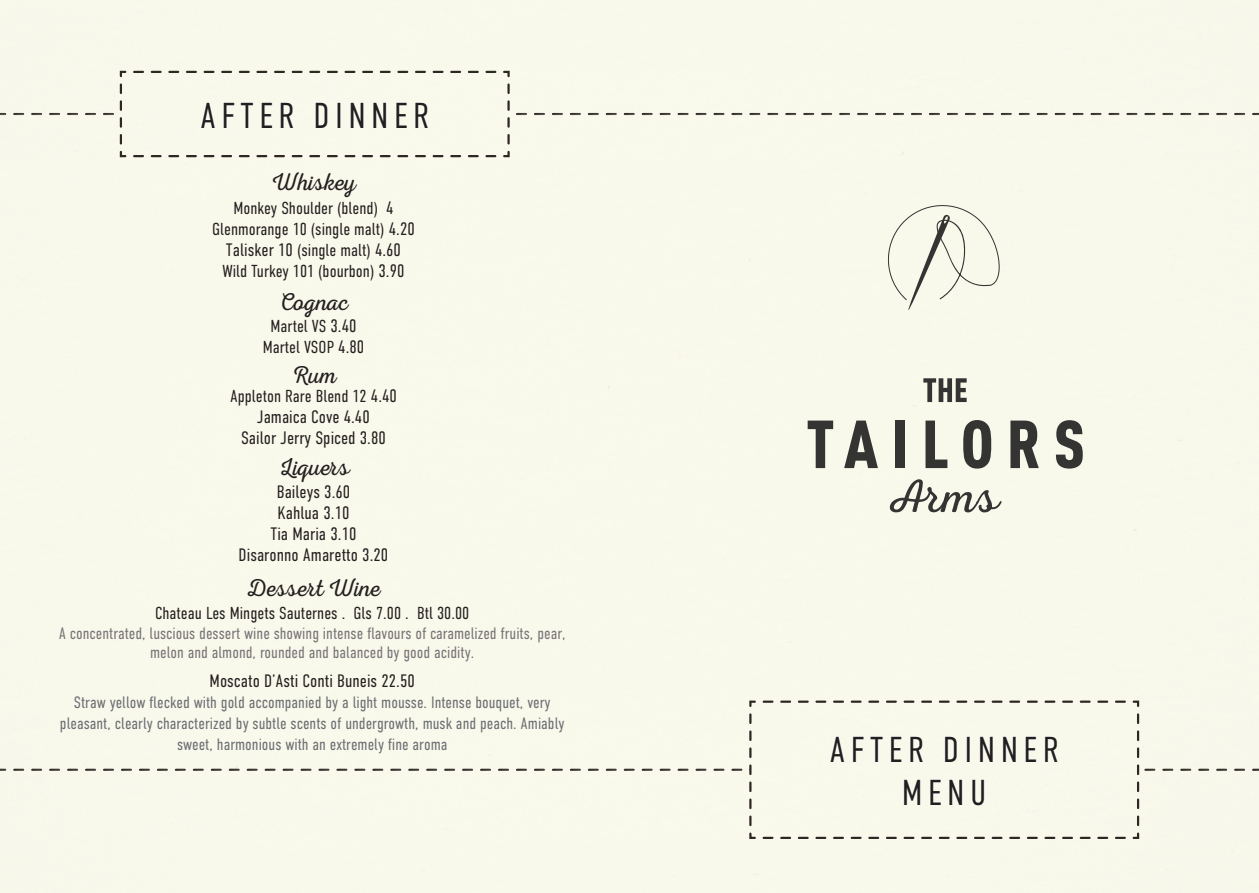
<style>
.page{position:relative;width:1259px;height:893px;background:#fbfdee}
.page>*{position:absolute;margin:0;border:0;box-sizing:border-box;transform-origin:0 0}
.t1{font:300 36px/43.2px "DIN Condensed";letter-spacing:.15em;color:#241f1f;text-align:center}
.t2{font:24.45px "Nexa Rust Script L 0";letter-spacing:.005em;color:#241f1f}
.t3{font:300 18px/21px "DIN Condensed";color:#241f1f;text-align:center}
.t4{font:300 17.4px/21px "DIN Condensed";color:#241f1f;text-align:center}
.t5{font:300 16.5px/21px "DIN Condensed";color:#6c6e72;text-align:center}
.t6{font:300 16.5px/19.8px "DIN Condensed";color:#787376;text-align:center}
.s1{font-size:18px}
.s2{font-size:17.4px}
</style>
<div class="page">
<svg style="left:887px;top:205px;width:113px;height:105px"></svg>
<svg style="left:807px;top:421px;width:26px;height:47px"></svg>
<svg style="left:844px;top:421px;width:34px;height:47px"></svg>
<div style="left:895px;top:421px;width:10px;height:47px;background:#343433"></div>
<svg style="left:925px;top:421px;width:22px;height:47px"></svg>
<svg style="left:963px;top:420px;width:28px;height:49px"></svg>
<svg style="left:1010px;top:421px;width:28px;height:47px"></svg>
<svg style="left:1056px;top:420px;width:26px;height:49px"></svg>
<svg style="left:890px;top:479px;width:111px;height:33px"></svg>
<svg style="left:923px;top:378px;width:43px;height:24px"></svg>
<svg style="left:0;top:746px;width:1259px;height:46px"></svg>
<svg style="left:748px;top:700px;width:392px;height:140px"></svg>
<div style="left:829px;top:734px;width:230px;height:71px;background:#f8f9eb"></div>
<svg style="left:0;top:70px;width:1259px;height:88px"></svg>
<div style="left:174px;top:100px;width:281px;height:28px;background:#f8f9eb"></div>
<h1 class="t1" style="left:200px;top:94px;width:231px">AFTER DINNER</h1>
<h2 class="t2" style="left:273px;top:169px;width:85px">Whiskey</h2>
<p class="t4" style="left:212px;top:197px;width:204px">Monkey Shoulder (blend) <span class="s1">4<br></span>Glenmorange 10 (single malt) <span class="s1">4.20</span></p>
<p class="t3" style="left:226px;top:239px;width:176px">Talisker 10 <span class="s2">(single malt)</span> 4.60</p>
<p class="t4" style="left:222px;top:260px;width:184px">Wild Turkey 101 (bourbon) <span class="s1">3.90</span></p>
<p class="t4" style="left:263px;top:316px;width:103px">Martel VS <span class="s1">3.40<br></span>Martel VSOP <span class="s1">4.80</span></p>
<p class="t4" style="left:230px;top:386px;width:168px">Appleton Rare Blend 12 <span class="s1">4.40</span></p>
<p class="t3" style="left:241px;top:407px;width:146px">Jamaica Cove 4.40<br>Sailor Jerry Spiced 3.80</p>
<p class="t3" style="left:239px;top:482px;width:151px">Baileys 3.60<br>Kahlua 3.10<br>Tia Maria 3.10<br>Disaronno Amaretto 3.20</p>
<h2 class="t2" style="left:281px;top:288px;width:69px">Cognac</h2>
<h2 class="t2" style="left:293px;top:361px;width:45px">Rum</h2>
<h2 class="t2" style="left:280px;top:454px;width:70px">Liquers</h2>
<h2 class="t2" style="left:248px;top:575px;width:134px">Dessert Wine</h2>
<p class="t4" style="left:155px;top:602px;width:316px">Chateau Les Mingets Sauternes . Gls 7.00 . Btl 30.00</p>
<p class="t6" style="left:59px;top:623px;width:508px">A concentrated, luscious dessert wine showing intense flavours of caramelized fruits, pear, melon and almond, rounded and balanced by good acidity.</p>
<p class="t3" style="left:210px;top:670px;width:207px">Moscato D’Asti Conti Buneis 22.50</p>
<p class="t5" style="left:60px;top:692px;width:506px">Straw yellow flecked with gold accompanied by a light mousse. Intense bouquet, very pleasant, clearly characterized by subtle scents of undergrowth, musk and peach. Amiably sweet, harmonious with an extremely fine aroma</p>
<h1 class="t1" style="left:829px;top:728px;width:231px">AFTER DINNER<br>MENU</h1>
</div>
